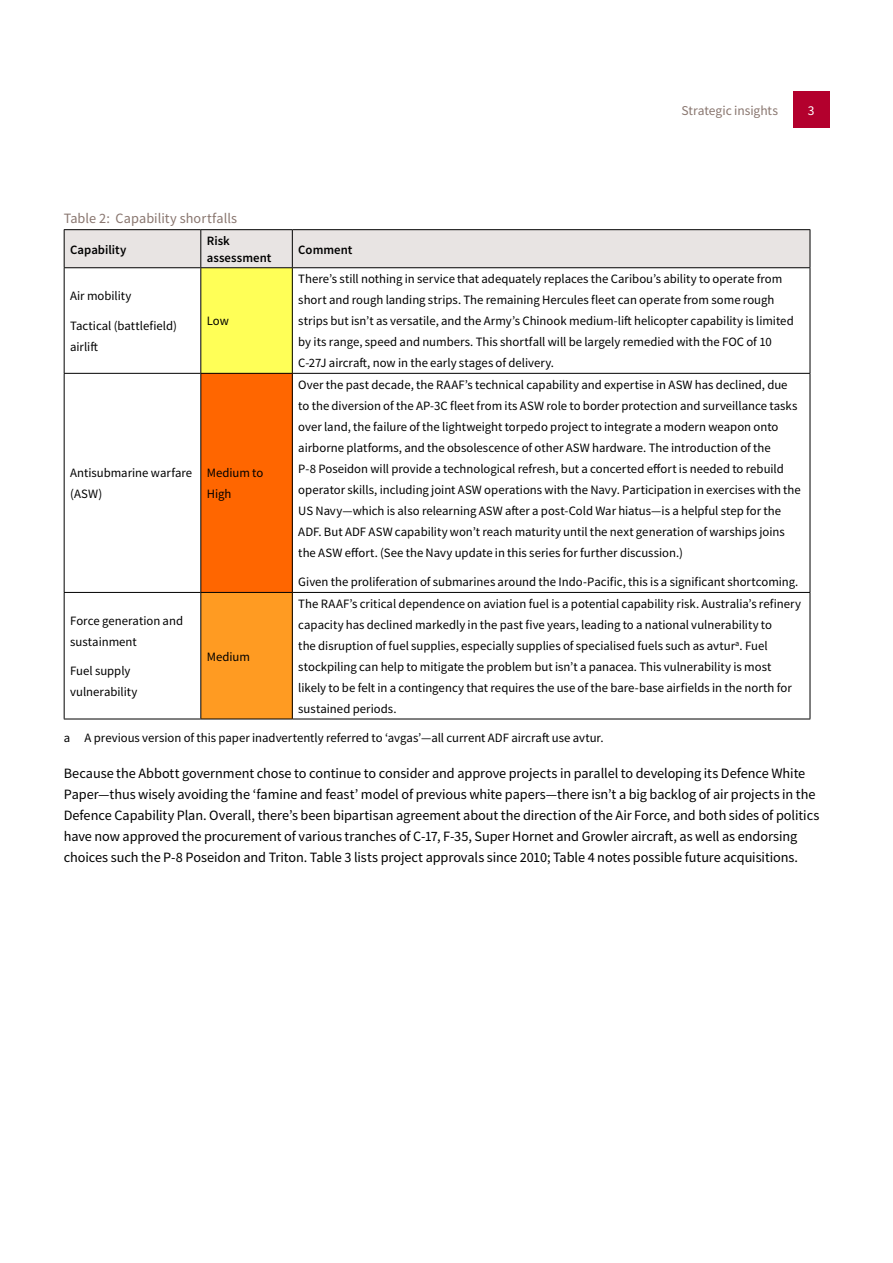
<style>
.page{position:relative;width:893px;height:1263px;background:#fff}
.page>*{position:absolute;margin:0;border:0;box-sizing:border-box;transform-origin:0 0}
.t1{font:14.25px/21px "Source Sans Pro";letter-spacing:-.005em;color:#000}
.t2{font:14.25px "Source Sans Pro";letter-spacing:.005em;color:#89766f}
.t3{font:13.5px "Source Sans Pro";letter-spacing:-.005em;color:#89766f}
.t4{font:13.5px "Source Sans Pro";color:#fff}
.Table_Text{font:12.75px/21px "Source Sans Pro";color:#000}
.Table_Highlight{font:600 12.75px/16.5px "Source Sans Pro";letter-spacing:.005em;color:#000}
</style>
<div class="page">
<div style="left:793px;top:91px;width:36px;height:37px;background:#b3002d"></div>
<div style="left:65px;top:230px;width:745px;height:37px;background:#e8e4e3"></div>
<div style="left:201px;top:268px;width:91px;height:105px;background:#ffff57"></div>
<div style="left:201px;top:373px;width:91px;height:219px;background:#f60"></div>
<div style="left:201px;top:592px;width:91px;height:127px;background:#ff9b22"></div>
<hr style="left:64px;top:229px;width:137px;height:1px;background:#000">
<hr style="left:64px;top:230px;width:1px;height:37px;background:#000">
<hr style="left:292px;top:229px;width:518px;height:1px;background:#000">
<hr style="left:810px;top:230px;width:1px;height:37px;background:#000">
<hr style="left:64px;top:267px;width:137px;height:1px;background:#000">
<hr style="left:292px;top:267px;width:518px;height:1px;background:#000">
<hr style="left:64px;top:268px;width:1px;height:105px;background:#000">
<hr style="left:810px;top:268px;width:1px;height:105px;background:#000">
<hr style="left:64px;top:374px;width:1px;height:218px;background:#000">
<hr style="left:810px;top:374px;width:1px;height:218px;background:#000">
<hr style="left:64px;top:593px;width:1px;height:126px;background:#000">
<hr style="left:810px;top:593px;width:1px;height:126px;background:#000">
<hr style="left:64px;top:719px;width:137px;height:1px;background:#000">
<hr style="left:292px;top:719px;width:518px;height:1px;background:#000">
<hr style="left:64px;top:373px;width:137px;height:1px;background:#000">
<hr style="left:292px;top:373px;width:518px;height:1px;background:#000">
<hr style="left:64px;top:592px;width:137px;height:1px;background:#000">
<hr style="left:292px;top:592px;width:518px;height:1px;background:#000">
<hr style="left:201px;top:229px;width:91px;height:1px;background:#000">
<hr style="left:200px;top:230px;width:1px;height:37px;background:#000">
<hr style="left:292px;top:230px;width:1px;height:37px;background:#000">
<hr style="left:201px;top:267px;width:91px;height:1px;background:#000">
<hr style="left:200px;top:268px;width:1px;height:105px;background:#000">
<hr style="left:292px;top:268px;width:1px;height:105px;background:#000">
<hr style="left:201px;top:373px;width:91px;height:1px;background:#000">
<hr style="left:200px;top:374px;width:1px;height:218px;background:#000">
<hr style="left:292px;top:374px;width:1px;height:218px;background:#000">
<hr style="left:201px;top:592px;width:91px;height:1px;background:#000">
<hr style="left:200px;top:593px;width:1px;height:126px;background:#000">
<hr style="left:292px;top:593px;width:1px;height:126px;background:#000">
<hr style="left:201px;top:719px;width:91px;height:1px;background:#000">
<p class="t3" style="left:681px;top:101px;width:98px">Strategic insights</p>
<p class="t4" style="left:808px;top:101px;width:8px">3</p>
<p class="t2" style="left:64px;top:209px;width:175px">Table 2: Capability shortfalls</p>
<p class="Table_Highlight" style="left:70px;top:241px;width:58px">Capability</p>
<p class="Table_Highlight" style="left:207px;top:233px;width:66px">Risk assessment</p>
<p class="Table_Highlight" style="left:298px;top:241px;width:56px">Comment</p>
<p class="Table_Text" style="left:70px;top:285px;width:63px">Air mobility</p>
<p class="Table_Text" style="left:70px;top:315px;width:108px">Tactical (battlefield) airlift</p>
<p class="Table_Text" style="left:207px;top:310px;width:24px">Low</p>
<p class="Table_Text" style="left:298px;top:268px;width:497px">There’s still nothing in service that adequately replaces the Caribou’s ability to operate from short and rough landing strips. The remaining Hercules fleet can operate from some rough strips but isn’t as versatile, and the Army’s Chinook medium-lift helicopter capability is limited by its range, speed and numbers. This shortfall will be largely remedied with the FOC of 10<br>C-27J aircraft, now in the early stages of delivery.</p>
<p class="Table_Text" style="left:70px;top:462px;width:124px">Antisubmarine warfare (ASW)</p>
<p class="Table_Text" style="left:207px;top:462px;width:58px">Medium to<br>High</p>
<p class="Table_Text" style="left:298px;top:374px;width:504px">Over the past decade, the RAAF’s technical capability and expertise in ASW has declined, due to the diversion of the AP-3C fleet from its ASW role to border protection and surveillance tasks over land, the failure of the lightweight torpedo project to integrate a modern weapon onto airborne platforms, and the obsolescence of other ASW hardware. The introduction of the<br>P-8 Poseidon will provide a technological refresh, but a concerted effort is needed to rebuild operator skills, including joint ASW operations with the Navy. Participation in exercises with the US Navy—which is also relearning ASW after a post-Cold War hiatus—is a helpful step for the ADF. But ADF ASW capability won’t reach maturity until the next generation of warships joins the ASW effort. (See the Navy update in this series for further discussion.)</p>
<p class="Table_Text" style="left:298px;top:572px;width:502px">Given the proliferation of submarines around the Indo-Pacific, this is a significant shortcoming.</p>
<p class="Table_Text" style="left:298px;top:593px;width:504px">The RAAF’s critical dependence on aviation fuel is a potential capability risk. Australia’s refinery capacity has declined markedly in the past five years, leading to a national vulnerability to<br>the disruption of fuel supplies, especially supplies of specialised fuels such as avtur<sup>a</sup>. Fuel stockpiling can help to mitigate the problem but isn’t a panacea. This vulnerability is most likely to be felt in a contingency that requires the use of the bare-base airfields in the north for sustained periods.</p>
<p class="Table_Text" style="left:64px;top:727px;width:541px">a A previous version of this paper inadvertently referred to ‘avgas’—all current ADF aircraft use avtur.</p>
<p class="t1" style="left:64px;top:762px;width:757px">Because the Abbott government chose to continue to consider and approve projects in parallel to developing its Defence White Paper—thus wisely avoiding the ‘famine and feast’ model of previous white papers—there isn’t a big backlog of air projects in the Defence Capability Plan. Overall, there’s been bipartisan agreement about the direction of the Air Force, and both sides of politics have now approved the procurement of various tranches of C-17, F-35, Super Hornet and Growler aircraft, as well as endorsing choices such the P-8 Poseidon and Triton. Table 3 lists project approvals since 2010; Table 4 notes possible future acquisitions.</p>
<p class="Table_Text" style="left:70px;top:610px;width:114px">Force generation and sustainment</p>
<p class="Table_Text" style="left:70px;top:660px;width:69px">Fuel supply vulnerability</p>
<p class="Table_Text" style="left:207px;top:646px;width:45px">Medium</p>
</div>
